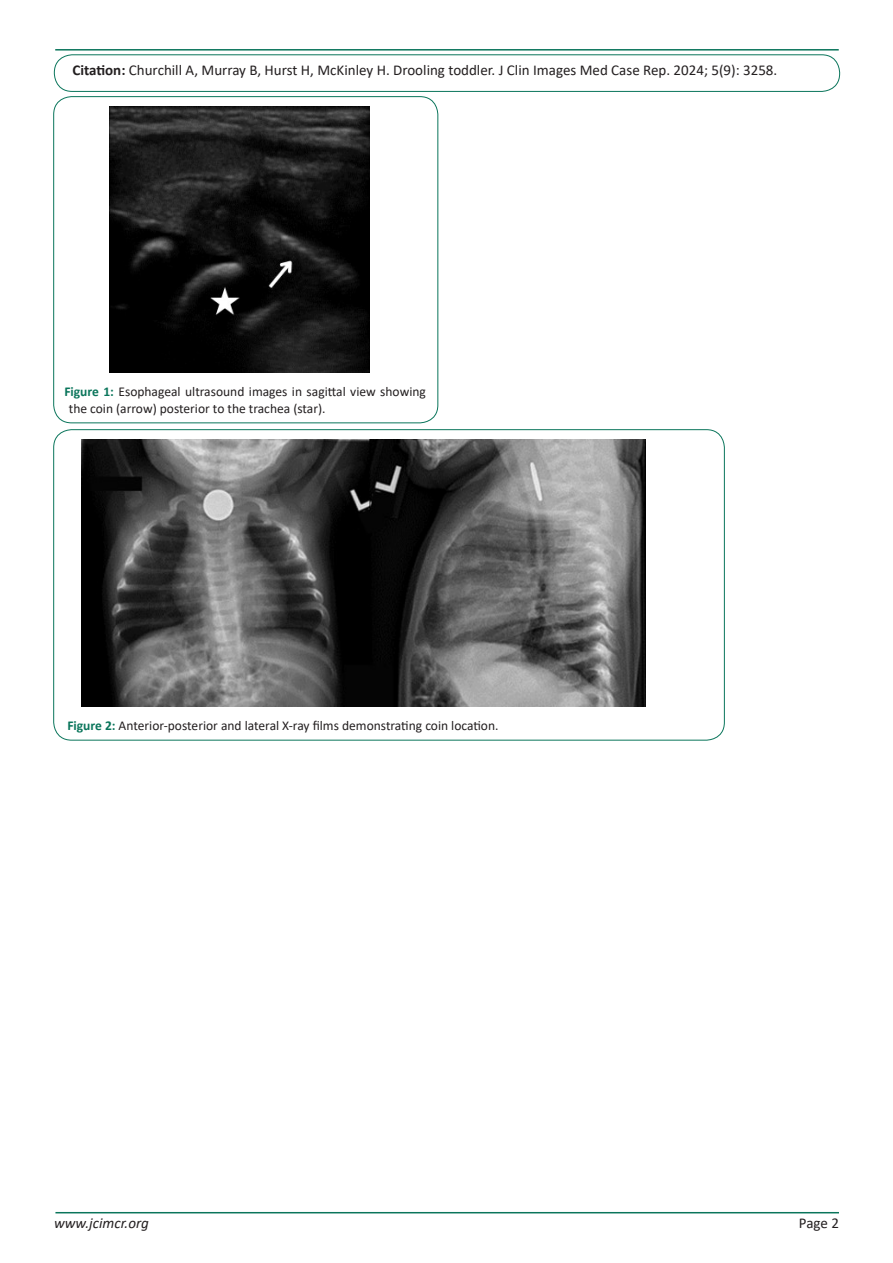
<style>
.page{position:relative;width:893px;height:1263px;background:#fff}
.page>*{position:absolute;margin:0;border:0;box-sizing:border-box;transform-origin:0 0}
.t1{font:15px "Calibri";color:#231f20}
.t2{font:italic 15px "Calibri";color:#231f20}
.t3{font:13.5px/16.5px "Calibri";color:#231f20}
.s1{font-weight:700}
.s2{font-weight:700;color:#0a755b}
</style>
<div class="page">
<hr style="left:55px;top:1212px;width:784px;height:1px;background:#0a755b">
<hr style="left:55px;top:49px;width:784px;height:2px;background:#0a755b">
<div style="left:54px;top:55px;width:786px;height:37px;border:1px solid #0a755b;border-radius:18px"></div>
<div style="left:53px;top:96px;width:385px;height:327px;border:1px solid #0a755b;border-radius:18px"></div>
<img style="left:109px;top:106px;width:260px;height:267px">
<img style="left:81px;top:439px;width:564px;height:268px">
<p class="t1" style="left:73px;top:60px;width:706px"><span class="s1">Citation:</span> Churchill A, Murray B, Hurst H, McKinley H. Drooling toddler. J Clin Images Med Case Rep. 2024; 5(9): 3258.</p>
<p class="t3" style="left:69px;top:383px;width:358px;text-indent:-4px"><span class="s2">Figure 1:</span> Esophageal ultrasound images in sagittal view showing the coin (arrow) posterior to the trachea (star).</p>
<p class="t3" style="left:67px;top:716px;width:433px"><span class="s2">Figure 2:</span> Anterior-posterior and lateral X-ray films demonstrating coin location.</p>
<p class="t2" style="left:54px;top:1212px;width:96px">www.jcimcr.org</p>
<p class="t1" style="left:799px;top:1212px;width:42px">Page 2</p>
</div>
